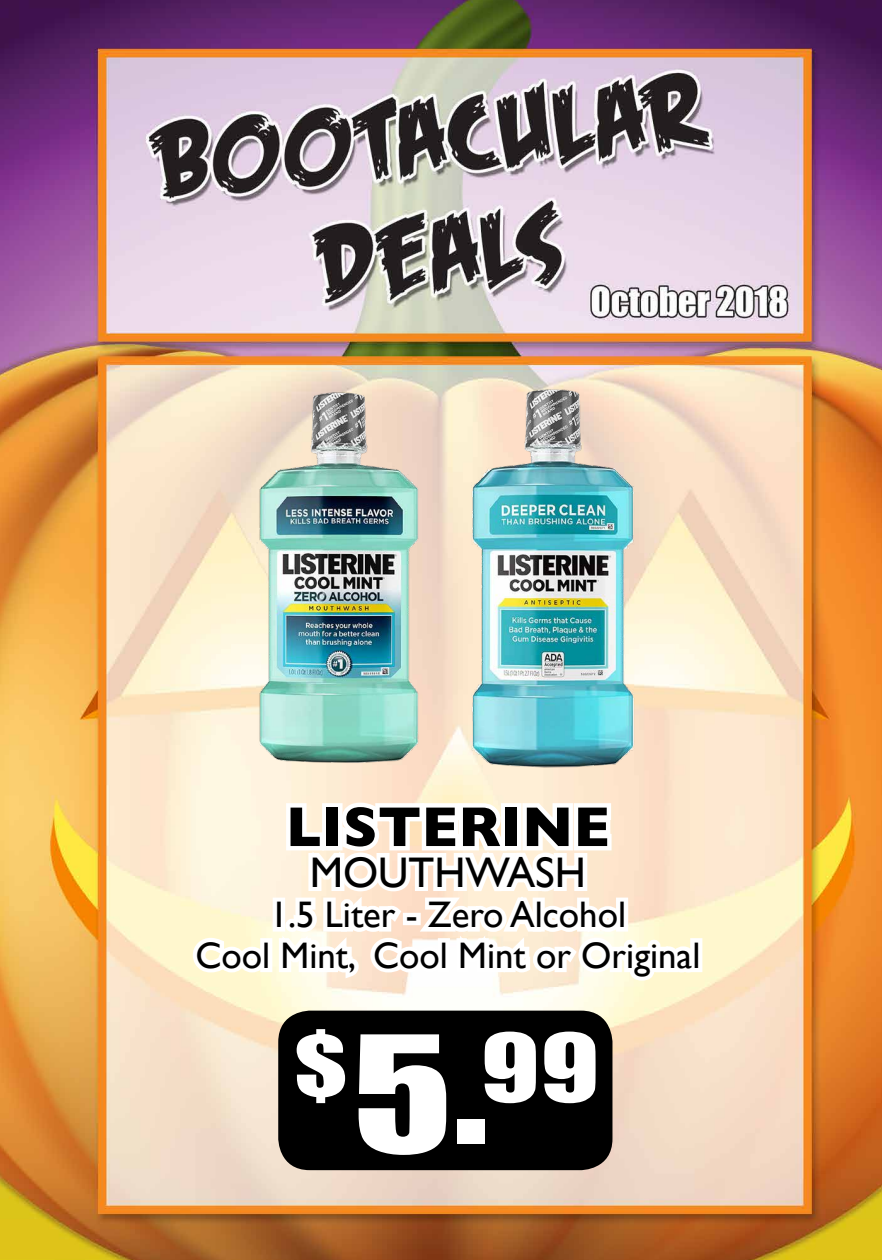
<style>
.page{position:relative;width:882px;height:1260px;background:#fff}
.page>*{position:absolute;margin:0;border:0;box-sizing:border-box;transform-origin:0 0}
.t1{font:149.62px "Impact";color:#fff;scale:1.24 1}
.t2{font:700 56.79px "Gill Sans";color:#000}
.t3{font:42.79px "Gill Sans";color:#000}
.t4{font:36.84px/40.6px "Gill Sans";color:#000;text-align:center}
</style>
<div class="page">
<img style="left:0;top:0;width:882px;height:1260px">
<svg style="left:186px;top:796px;width:516px;height:192px"></svg>
<div style="left:278px;top:1011px;width:334px;height:159px;background:#000;border-radius:32px"></div>
<img style="left:237px;top:383px;width:97px;height:427px">
<img style="left:334px;top:362px;width:334px;height:448px">
<h2 class="t2" style="left:286px;top:782px;width:326px">LISTERINE</h2>
<p class="t3" style="left:310px;top:847px;width:278px">MOUTHWASH</p>
<p class="t4" style="left:195px;top:894px;width:506px">1.5 Liter - Zero Alcohol<br>Cool Mint, Cool Mint or Original</p>
<h1 class="t1" style="left:294px;top:973px;width:248px"><sup>$</sup>5.<sup>99</sup></h1>
</div>
